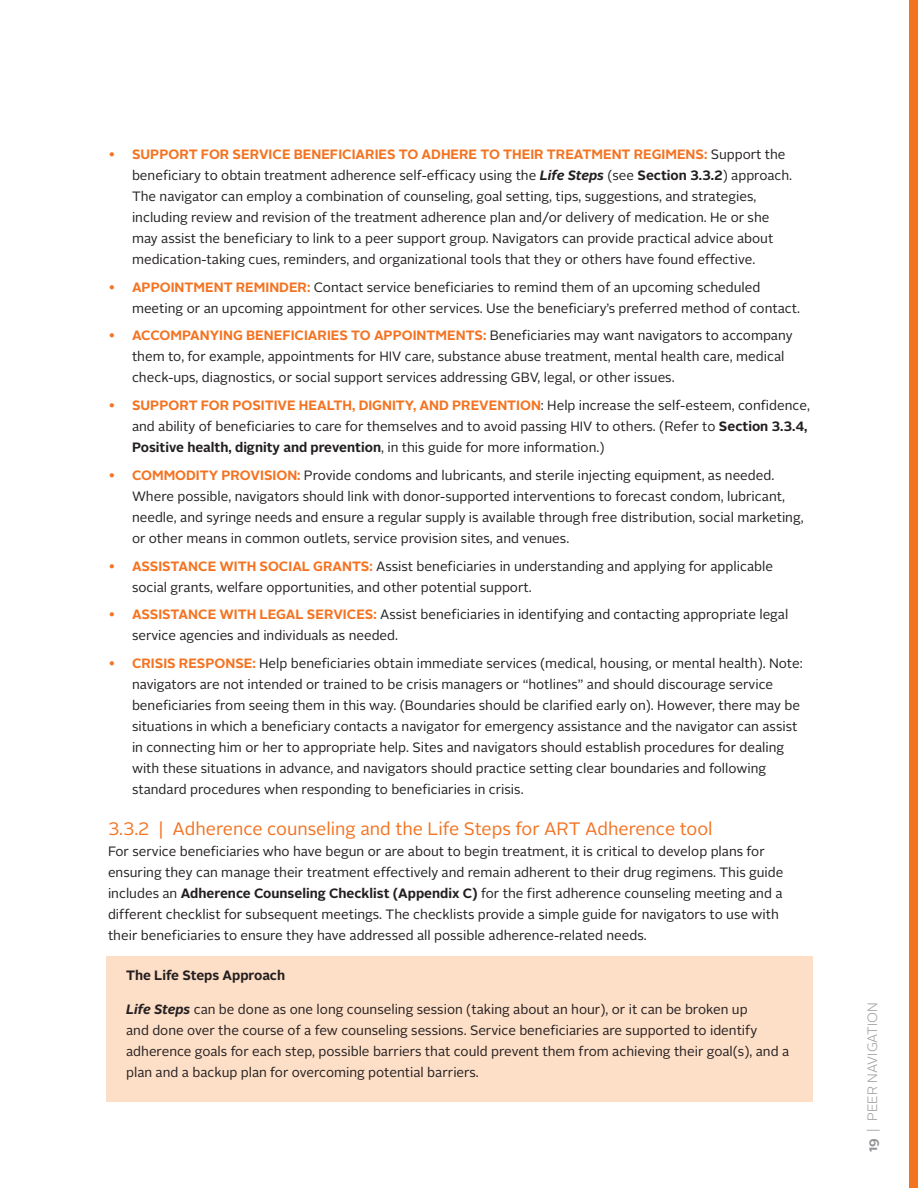
<style>
.page{position:relative;width:918px;height:1188px;background:#fff}
.page>*{position:absolute;margin:0;border:0;box-sizing:border-box;transform-origin:0 0}
.Header_3{font:18px "Alright Sans";color:#f47321}
.Body{font:13.5px/21px "Alright Sans";color:#231f20}
.Body-2{font:700 13.5px "Alright Sans";color:#231f20}
.t1{font:300 13.5px "Alright Sans";color:#939598}
.s1{font-weight:700;color:#f47321}
.s2{font-weight:700;font-style:italic}
.s3{font-weight:700}
</style>
<div class="page">
<div style="left:909px;top:0;width:9px;height:1188px;background:#f47321"></div>
<div style="left:106px;top:956px;width:706px;height:145px;background:#fddec6"></div>
<p class="Body" style="left:132px;top:144px;width:662px;text-indent:-24px"><span class="s1">• SUPPORT FOR SERVICE BENEFICIARIES TO ADHERE TO THEIR TREATMENT REGIMENS:</span> Support the beneficiary to obtain treatment adherence self-efficacy using the <span class="s2">Life Steps</span> (see <span class="s3">Section 3.3.2</span>) approach.<br>The navigator can employ a combination of counseling, goal setting, tips, suggestions, and strategies, including review and revision of the treatment adherence plan and/or delivery of medication. He or she may assist the beneficiary to link to a peer support group. Navigators can provide practical advice about medication-taking cues, reminders, and organizational tools that they or others have found effective.</p>
<p class="Body" style="left:132px;top:277px;width:670px;text-indent:-24px"><span class="s1">• APPOINTMENT REMINDER:</span> Contact service beneficiaries to remind them of an upcoming scheduled meeting or an upcoming appointment for other services. Use the beneficiary’s preferred method of contact.</p>
<p class="Body" style="left:132px;top:325px;width:662px;text-indent:-24px"><span class="s1">• ACCOMPANYING BENEFICIARIES TO APPOINTMENTS:</span> Beneficiaries may want navigators to accompany them to, for example, appointments for HIV care, substance abuse treatment, mental health care, medical check-ups, diagnostics, or social support services addressing GBV, legal, or other issues.</p>
<p class="Body" style="left:132px;top:395px;width:680px;text-indent:-24px"><span class="s1">• SUPPORT FOR POSITIVE HEALTH, DIGNITY, AND PREVENTION</span>: Help increase the self-esteem, confidence, and ability of beneficiaries to care for themselves and to avoid passing HIV to others. (Refer to <span class="s3">Section 3.3.4,<br>Positive health, dignity and prevention</span>, in this guide for more information.)</p>
<p class="Body" style="left:132px;top:465px;width:673px;text-indent:-24px"><span class="s1">• COMMODITY PROVISION:</span> Provide condoms and lubricants, and sterile injecting equipment, as needed.<br>Where possible, navigators should link with donor-supported interventions to forecast condom, lubricant, needle, and syringe needs and ensure a regular supply is available through free distribution, social marketing, or other means in common outlets, service provision sites, and venues.</p>
<p class="Body" style="left:132px;top:556px;width:643px;text-indent:-24px"><span class="s1">• ASSISTANCE WITH SOCIAL GRANTS:</span> Assist beneficiaries in understanding and applying for applicable social grants, welfare opportunities, and other potential support.</p>
<p class="Body" style="left:132px;top:604px;width:658px;text-indent:-24px"><span class="s1">• ASSISTANCE WITH LEGAL SERVICES:</span> Assist beneficiaries in identifying and contacting appropriate legal service agencies and individuals as needed.</p>
<p class="Body" style="left:132px;top:653px;width:672px;text-indent:-24px"><span class="s1">• CRISIS RESPONSE:</span> Help beneficiaries obtain immediate services (medical, housing, or mental health). Note: navigators are not intended or trained to be crisis managers or “hotlines” and should discourage service beneficiaries from seeing them in this way. (Boundaries should be clarified early on). However, there may be situations in which a beneficiary contacts a navigator for emergency assistance and the navigator can assist in connecting him or her to appropriate help. Sites and navigators should establish procedures for dealing with these situations in advance, and navigators should practice setting clear boundaries and following standard procedures when responding to beneficiaries in crisis.</p>
<p class="Header_3" style="left:108px;top:817px;width:606px">3.3.2 | Adherence counseling and the Life Steps for ART Adherence tool</p>
<p class="Body" style="left:108px;top:841px;width:677px">For service beneficiaries who have begun or are about to begin treatment, it is critical to develop plans for ensuring they can manage their treatment effectively and remain adherent to their drug regimens. This guide includes an <span class="s3">Adherence Counseling Checklist (Appendix C)</span> for the first adherence counseling meeting and a different checklist for subsequent meetings. The checklists provide a simple guide for navigators to use with their beneficiaries to ensure they have addressed all possible adherence-related needs.</p>
<p class="Body-2" style="left:126px;top:965px;width:161px">The Life Steps Approach</p>
<p class="Body" style="left:126px;top:999px;width:665px"><span class="s2">Life Steps</span> can be done as one long counseling session (taking about an hour), or it can be broken up<br>and done over the course of a few counseling sessions. Service beneficiaries are supported to identify adherence goals for each step, possible barriers that could prevent them from achieving their goal(s), and a plan and a backup plan for overcoming potential barriers.</p>
<p class="t1" style="left:864px;top:1152px;width:152px;rotate:-90deg"><span class="s3">19</span> | PEER NAVIGATION</p>
</div>
